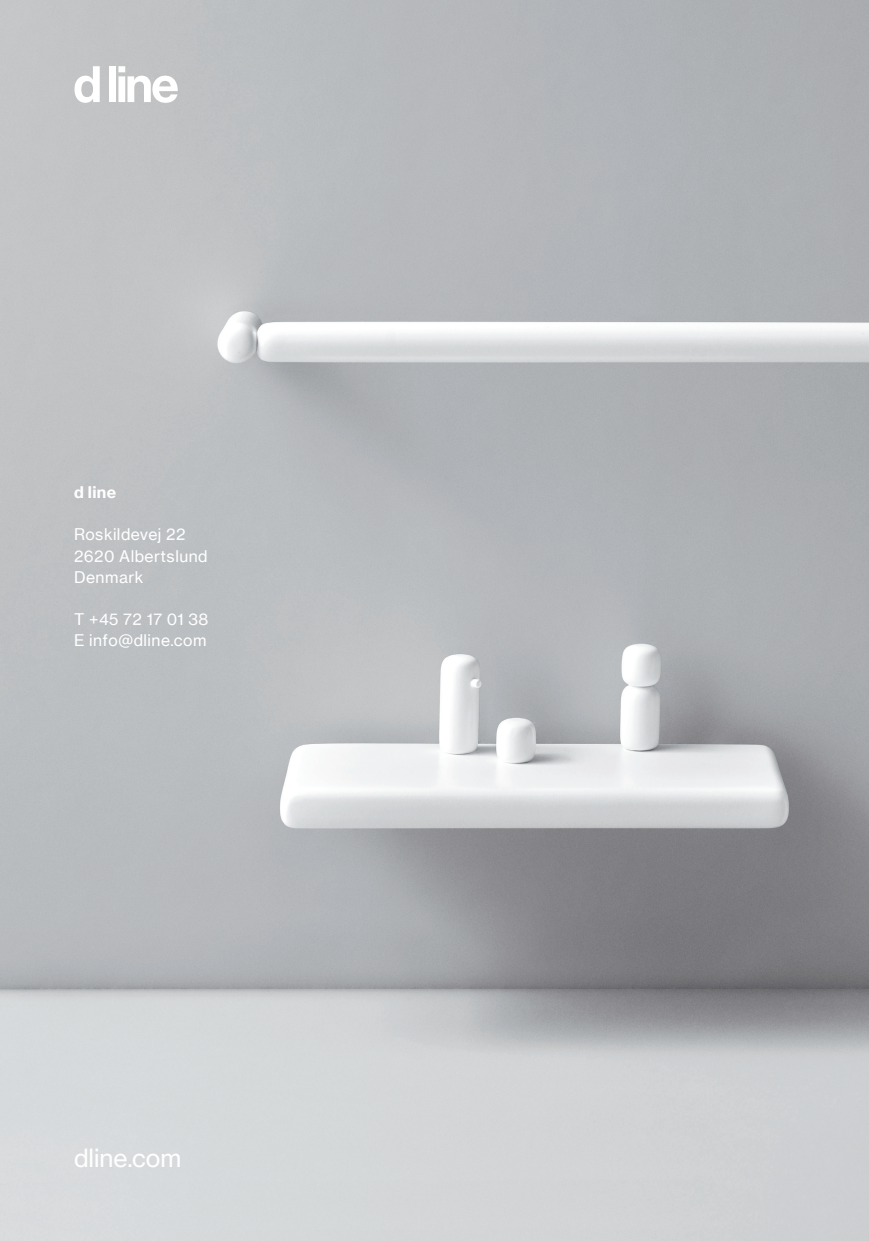
<style>
.page{position:relative;width:869px;height:1241px;background:#fff}
.page>*{position:absolute;margin:0;border:0;box-sizing:border-box;transform-origin:0 0}
.t1{font:24.5px "N Haas Grotesk TX Pro 55 Rg";color:#fff}
.t2{font:15.75px/21px "N Haas Grotesk TX Pro 55 Rg";letter-spacing:.03em;color:#fff}
.t3{font:15.75px "N Haas Grotesk TX Pro 75 Bd";color:#fff}
</style>
<div class="page">
<img style="left:0;top:0;width:868px;height:1240px">
<svg style="left:74px;top:66px;width:26px;height:37px"></svg>
<div style="left:109px;top:66px;width:7px;height:36px;background:#fff"></div>
<svg style="left:118px;top:66px;width:60px;height:37px"></svg>
<p class="t3" style="left:74px;top:482px;width:43px">d line</p>
<p class="t2" style="left:74px;top:524px;width:135px">Roskildevej 22<br>2620 Albertslund<br>Denmark</p>
<p class="t2" style="left:74px;top:608px;width:136px">T +45 72 17 01 38<br>E info@dline.com</p>
<h1 class="t1" style="left:74px;top:1142px;width:109px">dline.com</h1>
</div>
